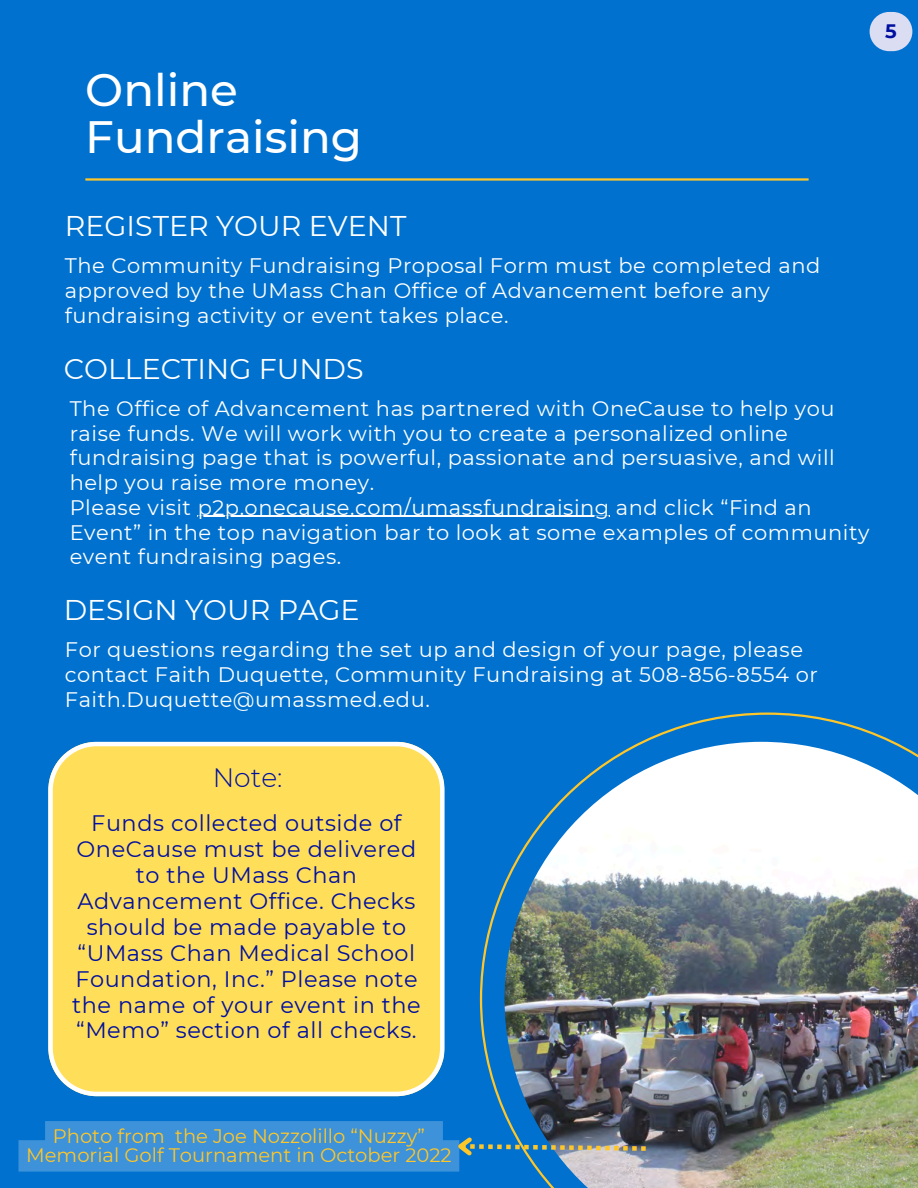
<style>
.page{position:relative;width:918px;height:1188px;background:#0071ce}
.page>*{position:absolute;margin:0;border:0;box-sizing:border-box;transform-origin:0 0}
.t1{font:500 45.3px/47.2px "Montserrat";color:#fff}
.t2{font:28.5px "Montserrat";color:#fff}
.t3{font:300 26.55px "Montserrat";color:#000f9f}
.t4{font:22.35px/25.8px "Montserrat";letter-spacing:.025em;color:#000f9f;text-align:center}
.t5{font:21px/24.8px "Montserrat";letter-spacing:.025em;color:#fff}
.t6{font:19.5px/19.2px "Montserrat";color:#ffc629;text-align:center}
.t7{font:700 19.5px "Montserrat";color:#000f9f}
</style>
<div class="page">
<div style="left:48px;top:742px;width:396px;height:354px;background:#ffde59"></div>
<svg style="left:480px;top:713px;width:415px;height:403px"></svg>
<img style="left:505px;top:742px;width:413px;height:446px">
<hr style="left:85px;top:178px;width:724px;height:3px;background:#ffc629">
<hr style="left:198px;top:516px;width:412px;height:1px;background:#fff">
<svg style="left:18px;top:1121px;width:628px;height:51px"></svg>
<svg style="left:870px;top:12px;width:42px;height:39px"></svg>
<h1 class="t1" style="left:85px;top:66px;width:278px">Online<br>Fundraising</h1>
<p class="t7" style="left:885px;top:19px;width:13px">5</p>
<p class="t2" style="left:65px;top:208px;width:343px">REGISTER YOUR EVENT</p>
<h2 class="t5" style="left:65px;top:253px;width:757px">The Community Fundraising Proposal Form must be completed and approved by the UMass Chan Office of Advancement before any fundraising activity or event takes place.</h2>
<h4 class="t2" style="left:64px;top:351px;width:301px">COLLECTING FUNDS</h4>
<h2 class="t5" style="left:70px;top:396px;width:767px">The Office of Advancement has partnered with OneCause to help you raise funds. We will work with you to create a personalized online fundraising page that is powerful, passionate and persuasive, and will help you raise more money.<br>Please visit p2p.onecause.com/umassfundraising and click “Find an</h2>
<h4 class="t5" style="left:70px;top:520px;width:801px">Event” in the top navigation bar to look at some examples of community event fundraising pages.</h4>
<p class="t2" style="left:64px;top:593px;width:298px">DESIGN YOUR PAGE</p>
<h3 class="t5" style="left:65px;top:638px;width:754px">For questions regarding the set up and design of your page, please contact Faith Duquette, Community Fundraising at 508-856-8554 or<br>Faith.Duquette@umassmed.edu.</h3>
<h2 class="t3" style="left:213px;top:761px;width:71px">Note:</h2>
<h4 class="t4" style="left:72px;top:811px;width:350px">Funds collected outside of<br>OneCause must be delivered to the UMass Chan<br>Advancement Office. Checks should be made payable to “UMass Chan Medical School<br>Foundation, Inc.” Please note the name of your event in the “Memo” section of all checks.</h4>
<h4 class="t6" style="left:26px;top:1126px;width:427px">Photo from the Joe Nozzolillo “Nuzzy”<br>Memorial Golf Tournament in October 2022</h4>
</div>
